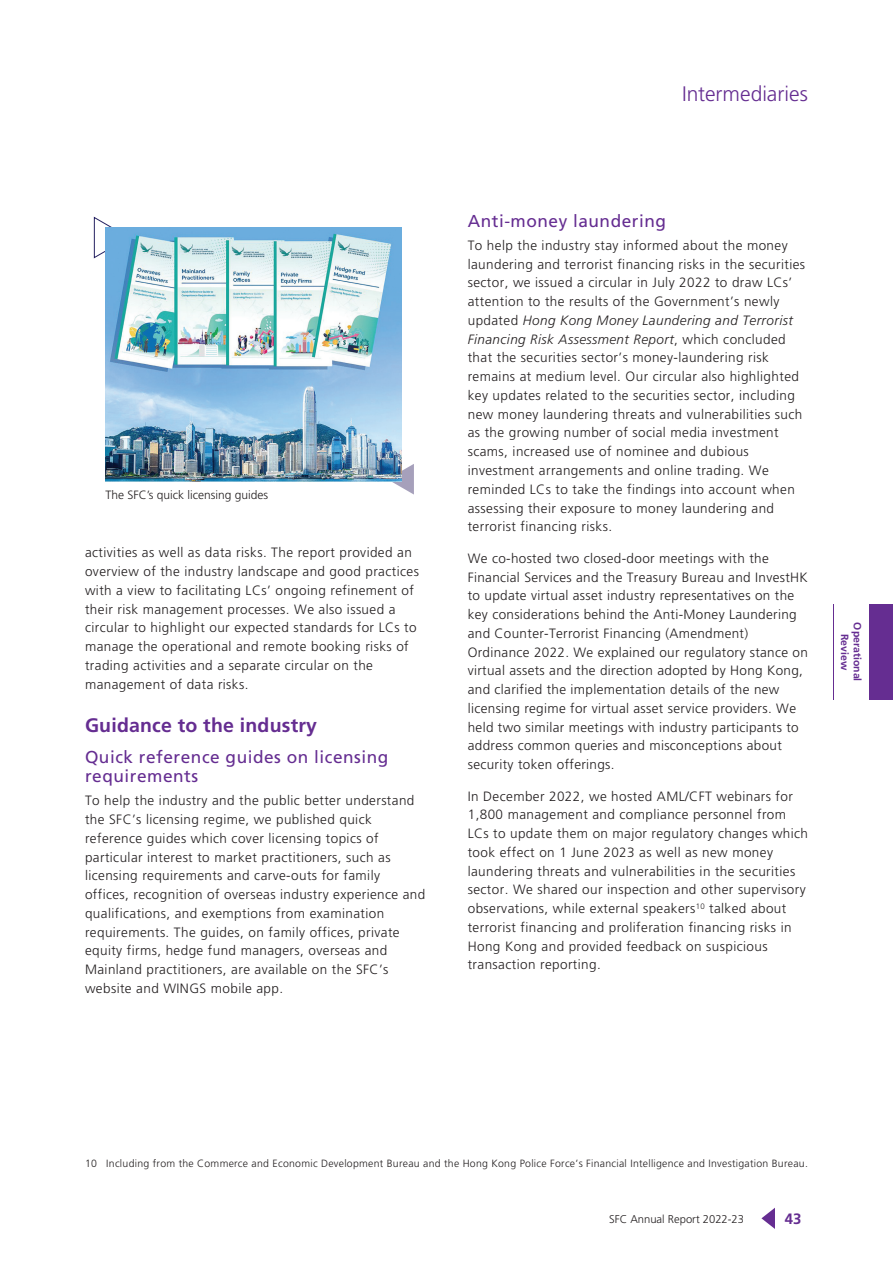
<style>
.page{position:relative;width:893px;height:1263px;background:#fff}
.page>*{position:absolute;margin:0;border:0;box-sizing:border-box;transform-origin:0 0}
.t1{font:300 21px "Frutiger LT Std";color:#652d91}
.t2{font:700 19.5px "Frutiger LT Std";letter-spacing:.01em;color:#652d91}
.t3{font:17.25px/18.8px "Frutiger LT Std";letter-spacing:.03em;color:#652d91}
.t4{font:700 15px "Frutiger LT Std";color:#652d91}
.t5{font:300 13.5px/18.8px "Frutiger LT Std";letter-spacing:.03em;color:#231f20}
.t6{font:300 12px "Frutiger LT Std";color:#231f20}
.t7{font:300 11.25px "Frutiger LT Std";color:#231f20}
.t8{font:300 10.5px "Frutiger LT Std";letter-spacing:.025em;color:#231f20}
.t9{font:700 10.5px/12.6px "Frutiger LT Std";color:#652d91;text-align:center}
.s1{font-style:italic}
</style>
<div class="page">
<svg style="left:761px;top:1208px;width:14px;height:21px"></svg>
<hr style="left:833px;top:604px;width:1px;height:96px;background:#652d91">
<div style="left:869px;top:604px;width:24px;height:96px;background:#652d91"></div>
<svg style="left:94px;top:216px;width:18px;height:43px"></svg>
<svg style="left:392px;top:464px;width:22px;height:31px"></svg>
<img style="left:105px;top:227px;width:297px;height:255px">
<h1 class="t1" style="left:682px;top:82px;width:127px">Intermediaries</h1>
<p class="t6" style="left:105px;top:488px;width:164px">The SFC’s quick licensing guides</p>
<p class="t5" style="left:85px;top:543px;width:335px">activities as well as data risks. The report provided an overview of the industry landscape and good practices with a view to facilitating LCs’ ongoing refinement of their risk management processes. We also issued a circular to highlight our expected standards for LCs to manage the operational and remote booking risks of trading activities and a separate circular on the management of data risks.</p>
<h1 class="t2" style="left:85px;top:714px;width:234px">Guidance to the industry</h1>
<h1 class="t3" style="left:85px;top:748px;width:305px">Quick reference guides on licensing requirements</h1>
<p class="t5" style="left:85px;top:791px;width:342px">To help the industry and the public better understand the SFC’s licensing regime, we published quick reference guides which cover licensing topics of particular interest to market practitioners, such as licensing requirements and carve-outs for family offices, recognition of overseas industry experience and qualifications, and exemptions from examination requirements. The guides, on family offices, private equity firms, hedge fund managers, overseas and Mainland practitioners, are available on the SFC’s website and WINGS mobile app.</p>
<h1 class="t3" style="left:468px;top:212px;width:200px">Anti-money laundering</h1>
<p class="t5" style="left:468px;top:236px;width:339px">To help the industry stay informed about the money laundering and terrorist financing risks in the securities sector, we issued a circular in July 2022 to draw LCs’ attention to the results of the Government’s newly updated <span class="s1">Hong Kong Money Laundering and Terrorist Financing Risk Assessment Report</span>, which concluded that the securities sector’s money-laundering risk remains at medium level. Our circular also highlighted key updates related to the securities sector, including new money laundering threats and vulnerabilities such as the growing number of social media investment scams, increased use of nominee and dubious investment arrangements and online trading. We reminded LCs to take the findings into account when assessing their exposure to money laundering and terrorist financing risks.</p>
<p class="t5" style="left:468px;top:549px;width:342px">We co-hosted two closed-door meetings with the Financial Services and the Treasury Bureau and InvestHK to update virtual asset industry representatives on the key considerations behind the Anti-Money Laundering and Counter-Terrorist Financing (Amendment)<br>Ordinance 2022. We explained our regulatory stance on virtual assets and the direction adopted by Hong Kong, and clarified the implementation details of the new licensing regime for virtual asset service providers. We held two similar meetings with industry participants to address common queries and misconceptions about security token offerings.</p>
<p class="t5" style="left:468px;top:787px;width:342px">In December 2022, we hosted AML/CFT webinars for 1,800 management and compliance personnel from LCs to update them on major regulatory changes which took effect on 1 June 2023 as well as new money laundering threats and vulnerabilities in the securities sector. We shared our inspection and other supervisory observations, while external speakers<sup>10</sup> talked about terrorist financing and proliferation financing risks in Hong Kong and provided feedback on suspicious transaction reporting.</p>
<p class="t9" style="left:864px;top:622px;width:60px;rotate:90deg">Operational<br>Review</p>
<p class="t8" style="left:85px;top:1157px;width:724px">10 Including from the Commerce and Economic Development Bureau and the Hong Kong Police Force’s Financial Intelligence and Investigation Bureau.</p>
<p class="t7" style="left:609px;top:1212px;width:137px">SFC Annual Report 2022-23</p>
<p class="t4" style="left:785px;top:1210px;width:18px">43</p>
</div>
